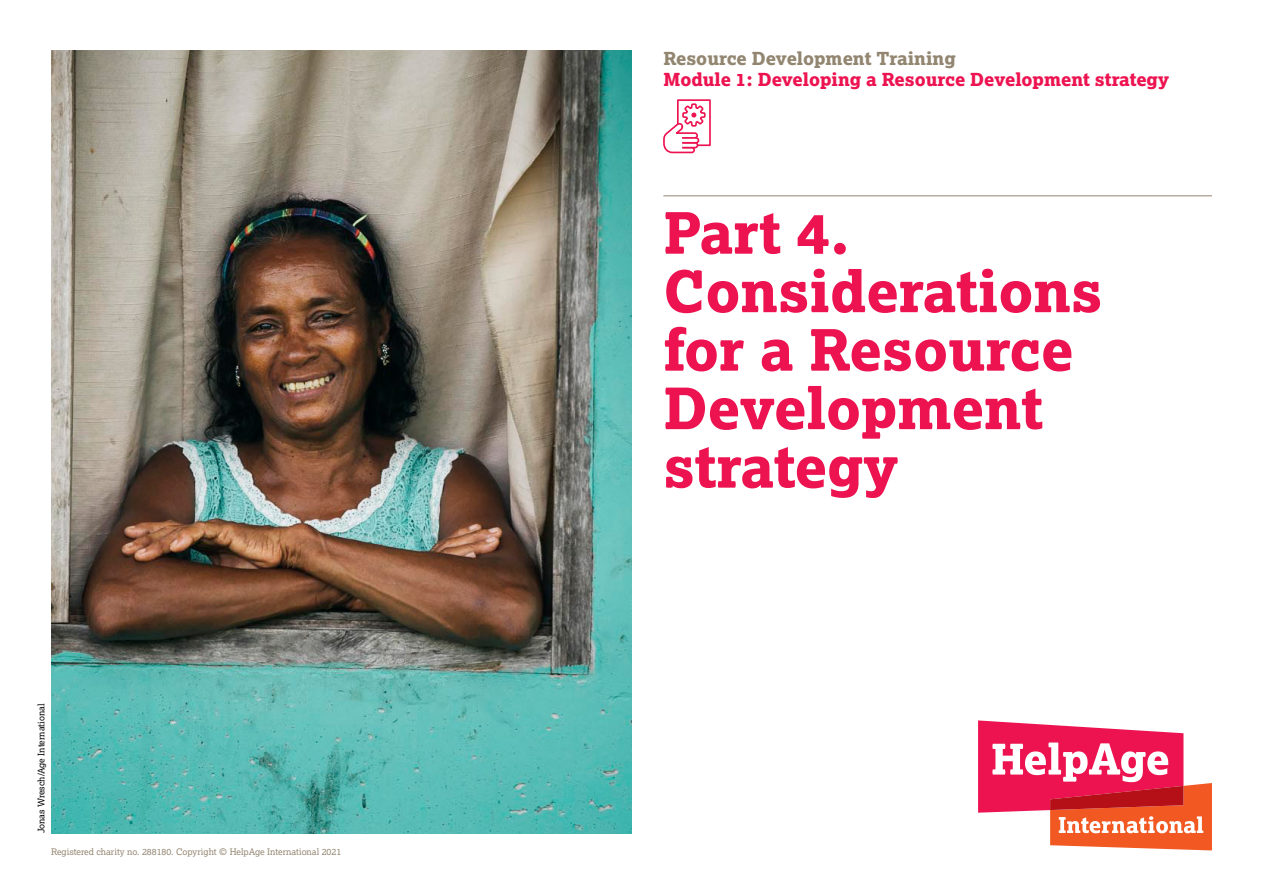
<style>
.page{position:relative;width:1263px;height:893px;background:#fff}
.page>*{position:absolute;margin:0;border:0;box-sizing:border-box;transform-origin:0 0}
.t1{font:57px/58.5px "Lexia X Bold";color:#ed1350}
.t2{font:18px "Lexia X Bold";color:#ed1350}
.t3{font:18px "Lexia X Bold";color:#938671}
.t4{font:9px "Lexia";color:#938671}
.t5{font:9px "Lexia";color:#000}
</style>
<div class="page">
<img style="left:51px;top:51px;width:580px;height:782px">
<div style="left:677px;top:99px;width:34px;height:47px;border:2px solid #ed1350"></div>
<svg style="left:663px;top:99px;width:43px;height:55px"></svg>
<svg style="left:978px;top:720px;width:234px;height:130px"></svg>
<hr style="left:663px;top:196px;width:549px;height:1px;background:#938671">
<p class="t5" style="left:36px;top:833px;width:131px;rotate:-90deg">Jonas Wresch/Age International</p>
<p class="t4" style="left:51px;top:846px;width:292px">Registered charity no. 288180. Copyright © HelpAge International 2021</p>
<h2 class="t3" style="left:663px;top:46px;width:294px">Resource Development Training</h2>
<h2 class="t2" style="left:663px;top:67px;width:507px">Module 1: Developing a Resource Development strategy</h2>
<h1 class="t1" style="left:663px;top:203px;width:440px">Part 4.<br>Considerations for a Resource<br>Development strategy</h1>
</div>
